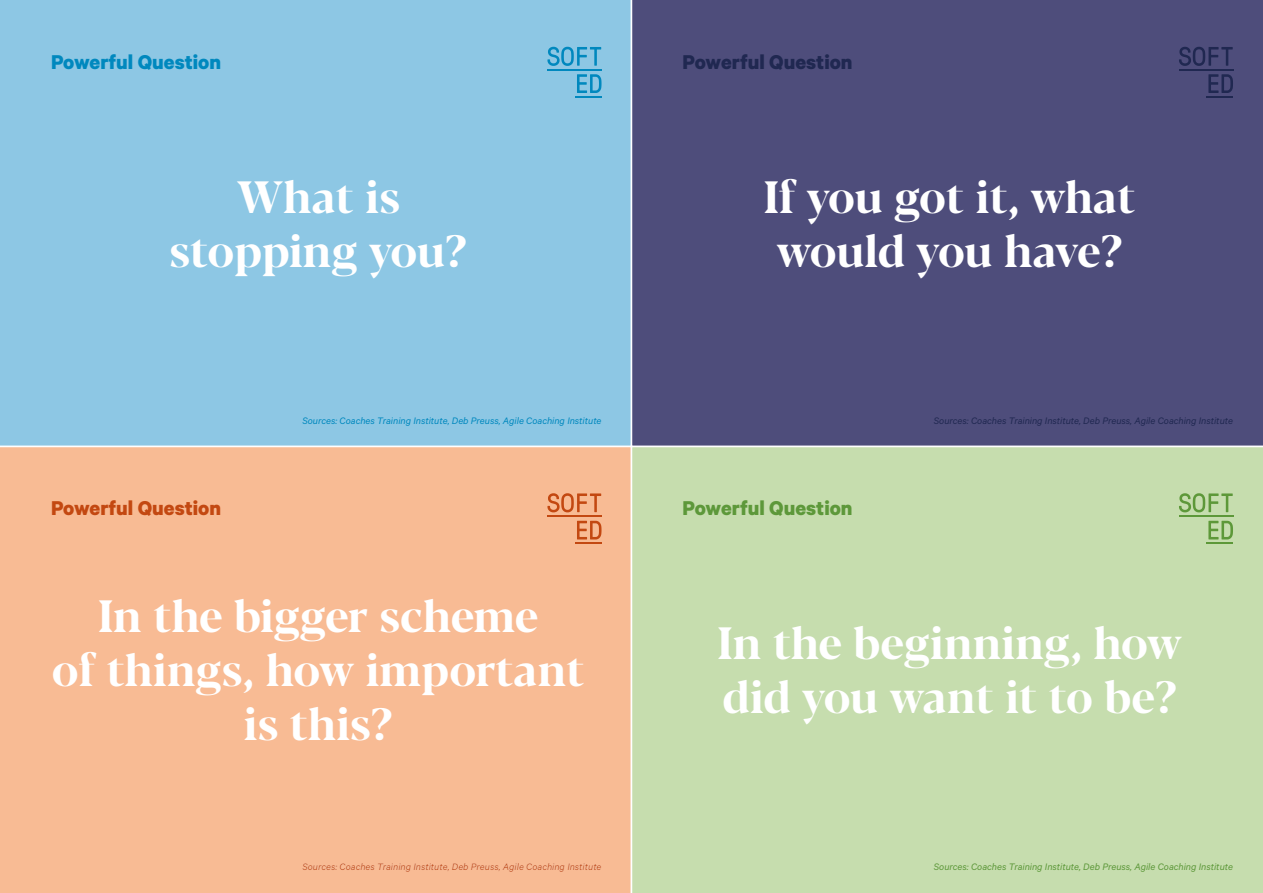
<style>
.page{position:relative;width:1263px;height:893px;background:#fff}
.page>*{position:absolute;margin:0;border:0;box-sizing:border-box;transform-origin:0 0}
.t1{font:700 45px/54px "Blacker Display";color:#fff;text-align:center}
.t2{font:700 22.5px "Calibre";color:#0088be}
.t3{font:700 22.5px "Calibre";color:#202851}
.t4{font:700 22.5px "Calibre";color:#c34811}
.t5{font:700 22.5px "Calibre";color:#5d983a}
.t6{font:italic 10.65px "Calibre";color:#0088be}
.t7{font:italic 10.65px "Calibre";color:#202851}
.t8{font:italic 10.65px "Calibre";color:#c34811}
.t9{font:italic 10.65px "Calibre";color:#5d983a}
</style>
<div class="page">
<div style="left:0;top:0;width:631px;height:446px;background:#8dc7e4"></div>
<div style="left:632px;top:0;width:631px;height:446px;background:#4e4d7b"></div>
<div style="left:0;top:447px;width:631px;height:446px;background:#f8bb94"></div>
<div style="left:632px;top:447px;width:631px;height:446px;background:#c6ddae"></div>
<hr style="left:547px;top:69px;width:54px;height:1px;background:#0088be">
<hr style="left:575px;top:96px;width:26px;height:2px;background:#0088be">
<svg style="left:547px;top:47px;width:54px;height:19px"></svg>
<svg style="left:577px;top:74px;width:24px;height:19px"></svg>
<hr style="left:1179px;top:69px;width:54px;height:1px;background:#202851">
<hr style="left:1207px;top:96px;width:26px;height:2px;background:#202851">
<svg style="left:1179px;top:47px;width:54px;height:19px"></svg>
<svg style="left:1208px;top:74px;width:25px;height:19px"></svg>
<hr style="left:547px;top:515px;width:54px;height:2px;background:#c34811">
<hr style="left:575px;top:542px;width:26px;height:2px;background:#c34811">
<svg style="left:547px;top:493px;width:54px;height:19px"></svg>
<svg style="left:577px;top:521px;width:24px;height:18px"></svg>
<hr style="left:1179px;top:515px;width:54px;height:2px;background:#5d9839">
<hr style="left:1207px;top:542px;width:26px;height:2px;background:#5d9839">
<svg style="left:1179px;top:493px;width:54px;height:19px"></svg>
<svg style="left:1208px;top:521px;width:25px;height:18px"></svg>
<p class="t2" style="left:51px;top:48px;width:172px">Powerful Question</p>
<p class="t3" style="left:682px;top:48px;width:172px">Powerful Question</p>
<p class="t1" style="left:169px;top:173px;width:299px">What is stopping you?</p>
<p class="t1" style="left:764px;top:173px;width:373px;text-align:left">If you got it, what would you have?</p>
<p class="t6" style="left:302px;top:414px;width:301px">Sources: Coaches Training Institute, Deb Preuss, Agile Coaching Institute</p>
<p class="t7" style="left:934px;top:414px;width:301px">Sources: Coaches Training Institute, Deb Preuss, Agile Coaching Institute</p>
<p class="t4" style="left:51px;top:494px;width:172px">Powerful Question</p>
<p class="t5" style="left:682px;top:494px;width:172px">Powerful Question</p>
<p class="t1" style="left:52px;top:591px;width:534px">In the bigger scheme<br>of things, how important is this?</p>
<p class="t1" style="left:717px;top:618px;width:466px;text-align:left">In the beginning, how did you want it to be?</p>
<p class="t8" style="left:302px;top:861px;width:301px">Sources: Coaches Training Institute, Deb Preuss, Agile Coaching Institute</p>
<p class="t9" style="left:934px;top:861px;width:301px">Sources: Coaches Training Institute, Deb Preuss, Agile Coaching Institute</p>
</div>
